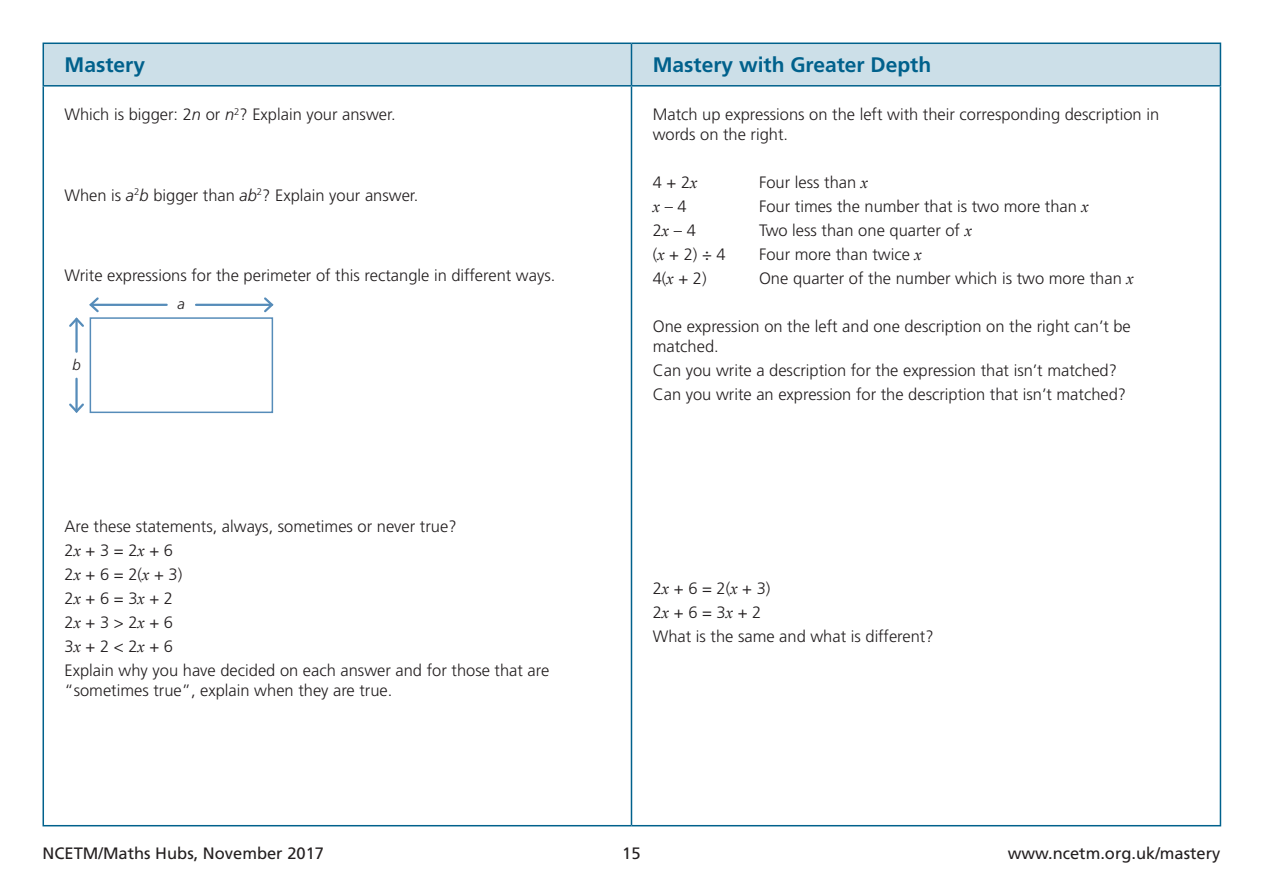
<style>
.page{position:relative;width:1263px;height:893px;background:#fff}
.page>*{position:absolute;margin:0;border:0;box-sizing:border-box;transform-origin:0 0}
.t1{font:700 21px "Frutiger CE";color:#00618c}
.t2{font:300 16.5px/19.8px "Frutiger CE";color:#231f20}
.t3{font:16.5px "Frutiger CE";color:#231f20}
.t4{font:italic 300 15px "Frutiger CE";color:#231f20}
.s1{font-style:italic}
.s2{font-family:"Times New Roman";font-weight:400;font-style:italic}
</style>
<div class="page">
<div style="left:44px;top:44px;width:1176px;height:41px;background:#ccdfe8"></div>
<hr style="left:631px;top:43px;width:590px;height:1px;background:#00618c">
<hr style="left:1220px;top:44px;width:1px;height:41px;background:#00618c">
<hr style="left:631px;top:85px;width:590px;height:2px;background:#00618c">
<hr style="left:1220px;top:87px;width:1px;height:738px;background:#00618c">
<hr style="left:631px;top:825px;width:590px;height:1px;background:#00618c">
<hr style="left:43px;top:43px;width:588px;height:1px;background:#00618c">
<hr style="left:43px;top:44px;width:1px;height:41px;background:#00618c">
<hr style="left:631px;top:44px;width:1px;height:41px;background:#00618c">
<hr style="left:43px;top:85px;width:588px;height:2px;background:#00618c">
<hr style="left:43px;top:87px;width:1px;height:738px;background:#00618c">
<hr style="left:631px;top:87px;width:1px;height:738px;background:#00618c">
<hr style="left:43px;top:825px;width:588px;height:1px;background:#00618c">
<div style="left:90px;top:317px;width:183px;height:96px;border:2px solid #568cb9"></div>
<hr style="left:75px;top:379px;width:3px;height:32px;background:#568cb9">
<svg style="left:69px;top:401px;width:15px;height:12px"></svg>
<hr style="left:196px;top:304px;width:76px;height:2px;background:#568cb9">
<svg style="left:262px;top:297px;width:12px;height:16px"></svg>
<hr style="left:91px;top:304px;width:76px;height:2px;background:#568cb9">
<hr style="left:75px;top:319px;width:3px;height:33px;background:#568cb9">
<svg style="left:69px;top:297px;width:32px;height:32px"></svg>
<p class="t1" style="left:65px;top:52px;width:82px">Mastery</p>
<p class="t1" style="left:653px;top:52px;width:280px">Mastery with Greater Depth</p>
<p class="t2" style="left:65px;top:104px;width:333px">Which is bigger: 2<span class="s1">n</span> or <span class="s1">n</span><sup>2</sup>? Explain your answer.</p>
<p class="t2" style="left:653px;top:104px;width:508px">Match up expressions on the left with their corresponding description in words on the right.</p>
<p class="t2" style="left:653px;top:172px;width:46px">4 + 2<span class="s2">x</span></p>
<p class="t2" style="left:759px;top:172px;width:111px">Four less than <span class="s2">x</span></p>
<p class="t2" style="left:653px;top:196px;width:35px"><span class="s2">x</span> – 4</p>
<p class="t2" style="left:759px;top:196px;width:331px">Four times the number that is two more than <span class="s2">x</span></p>
<p class="t2" style="left:653px;top:220px;width:45px">2<span class="s2">x</span> – 4</p>
<p class="t2" style="left:759px;top:220px;width:214px">Two less than one quarter of <span class="s2">x</span></p>
<p class="t2" style="left:653px;top:244px;width:74px">(<span class="s2">x</span> + 2) ÷ 4</p>
<p class="t2" style="left:759px;top:244px;width:164px">Four more than twice <span class="s2">x</span></p>
<p class="t2" style="left:653px;top:268px;width:55px">4(<span class="s2">x</span> + 2)</p>
<p class="t2" style="left:759px;top:268px;width:376px">One quarter of the number which is two more than <span class="s2">x</span></p>
<p class="t2" style="left:653px;top:316px;width:480px">One expression on the left and one description on the right can’t be matched.</p>
<p class="t2" style="left:653px;top:360px;width:466px">Can you write a description for the expression that isn’t matched?</p>
<p class="t2" style="left:653px;top:384px;width:475px">Can you write an expression for the description that isn’t matched?</p>
<p class="t2" style="left:65px;top:185px;width:355px">When is <span class="s1">a</span><sup>2</sup><span class="s1">b</span> bigger than <span class="s1">ab</span><sup>2</sup>? Explain your answer.</p>
<p class="t2" style="left:65px;top:266px;width:492px">Write expressions for the perimeter of this rectangle in different ways.</p>
<p class="t4" style="left:178px;top:295px;width:9px">a</p>
<p class="t4" style="left:72px;top:356px;width:10px">b</p>
<p class="t2" style="left:65px;top:516px;width:394px">Are these statements, always, sometimes or never true?</p>
<p class="t2" style="left:65px;top:540px;width:110px">2<span class="s2">x</span> + 3 = 2<span class="s2">x</span> + 6</p>
<p class="t2" style="left:65px;top:564px;width:119px">2<span class="s2">x</span> + 6 = 2(<span class="s2">x</span> + 3)</p>
<p class="t2" style="left:65px;top:588px;width:110px">2<span class="s2">x</span> + 6 = 3<span class="s2">x</span> + 2</p>
<p class="t2" style="left:65px;top:612px;width:110px">2<span class="s2">x</span> + 3 &gt; 2<span class="s2">x</span> + 6</p>
<p class="t2" style="left:65px;top:636px;width:110px">3<span class="s2">x</span> + 2 &lt; 2<span class="s2">x</span> + 6</p>
<p class="t2" style="left:65px;top:660px;width:486px">Explain why you have decided on each answer and for those that are “sometimes true”, explain when they are true.</p>
<p class="t2" style="left:653px;top:578px;width:119px">2<span class="s2">x</span> + 6 = 2(<span class="s2">x</span> + 3)</p>
<p class="t2" style="left:653px;top:602px;width:110px">2<span class="s2">x</span> + 6 = 3<span class="s2">x</span> + 2</p>
<p class="t2" style="left:653px;top:626px;width:282px">What is the same and what is different?</p>
<p class="t3" style="left:43px;top:844px;width:283px">NCETM/Maths Hubs, November 2017</p>
<p class="t3" style="left:622px;top:844px;width:20px">15</p>
<p class="t3" style="left:1008px;top:844px;width:214px">www.ncetm.org.uk/mastery</p>
</div>
